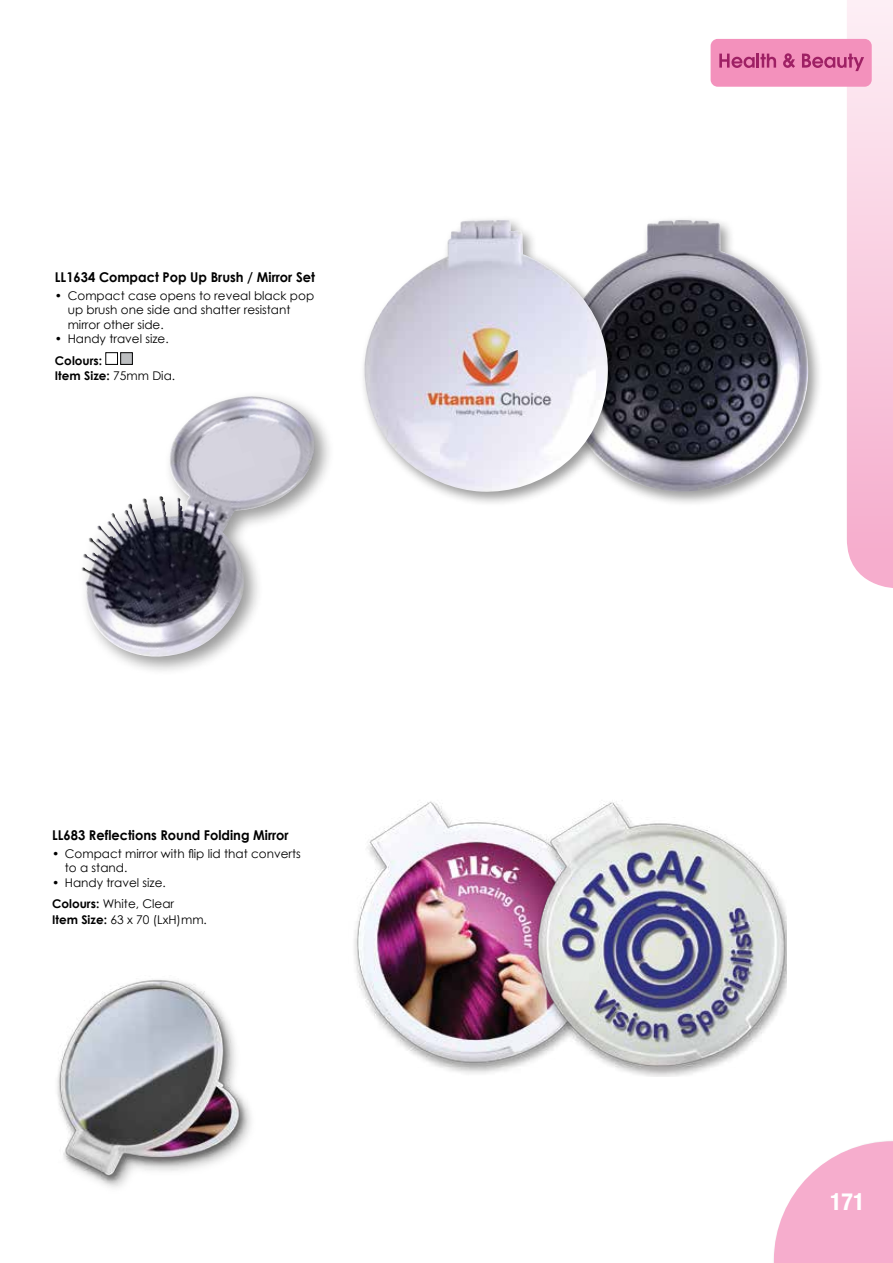
<style>
.page{position:relative;width:893px;height:1263px;background:#fff}
.page>*{position:absolute;margin:0;border:0;box-sizing:border-box;transform-origin:0 0}
.t1{font:700 condensed 24px "Helvetica Neue";color:#fff}
.t2{font:700 13.5px "Century Gothic";color:#000;scale:.96 1}
.t3{font:12px/14.2px "Century Gothic";color:#000}
.t4{font:700 12px/15.3px "Century Gothic";color:#000}
.s1{font-weight:400}
.s2{font-weight:700}
</style>
<div class="page">
<svg style="left:774px;top:1141px;width:119px;height:122px"></svg>
<div style="left:711px;top:39px;width:161px;height:48px;background:#f391bc;border-radius:7px"></div>
<svg style="left:719px;top:54px;width:57px;height:14px"></svg>
<svg style="left:783px;top:53px;width:12px;height:15px"></svg>
<svg style="left:802px;top:0;width:91px;height:588px"></svg>
<div style="left:76px;top:390px;width:259px;height:287px;background:#000;opacity:.4"></div>
<img style="left:80px;top:396px;width:238px;height:270px">
<div style="left:557px;top:215px;width:266px;height:292px;background:#000;opacity:.4"></div>
<img style="left:623px;top:220px;width:185px;height:272px">
<div style="left:360px;top:215px;width:263px;height:292px;background:#000;opacity:.4"></div>
<img style="left:364px;top:220px;width:244px;height:273px">
<div style="left:106px;top:352px;width:12px;height:13px;border:1px solid #000"></div>
<div style="left:121px;top:353px;width:11px;height:11px;background:#bcbec0"></div>
<div style="left:120px;top:352px;width:13px;height:13px;border:1px solid #000"></div>
<img style="left:354px;top:801px;width:168px;height:273px">
<img style="left:522px;top:802px;width:264px;height:275px">
<img style="left:57px;top:980px;width:194px;height:206px">
<p class="t2" style="left:55px;top:266px;width:272px">LL1634 Compact Pop Up Brush / Mirror Set</p>
<p class="t3" style="left:68px;top:288px;width:248px;text-indent:-13px">• Compact case opens to reveal black pop up brush one side and shatter resistant mirror other side.</p>
<p class="t3" style="left:55px;top:331px;width:115px">• Handy travel size.</p>
<p class="t4" style="left:55px;top:352px;width:122px">Colours:<br>Item Size: <span class="s1">75mm Dia.</span></p>
<p class="t2" style="left:52px;top:824px;width:248px">LL683 Reflections Round Folding Mirror</p>
<p class="t3" style="left:65px;top:846px;width:237px;text-indent:-13px">• Compact mirror with flip lid that converts to a stand.</p>
<p class="t3" style="left:52px;top:871px;width:124px;line-height:21.8px">• Handy travel size.<br><span class="s2">Colours:</span> White, Clear</p>
<p class="t3" style="left:52px;top:912px;width:156px"><span class="s2">Item Size:</span> 63 x 70 (LxH)mm.</p>
<h1 class="t1" style="left:830px;top:1181px;width:36px">171</h1>
</div>
